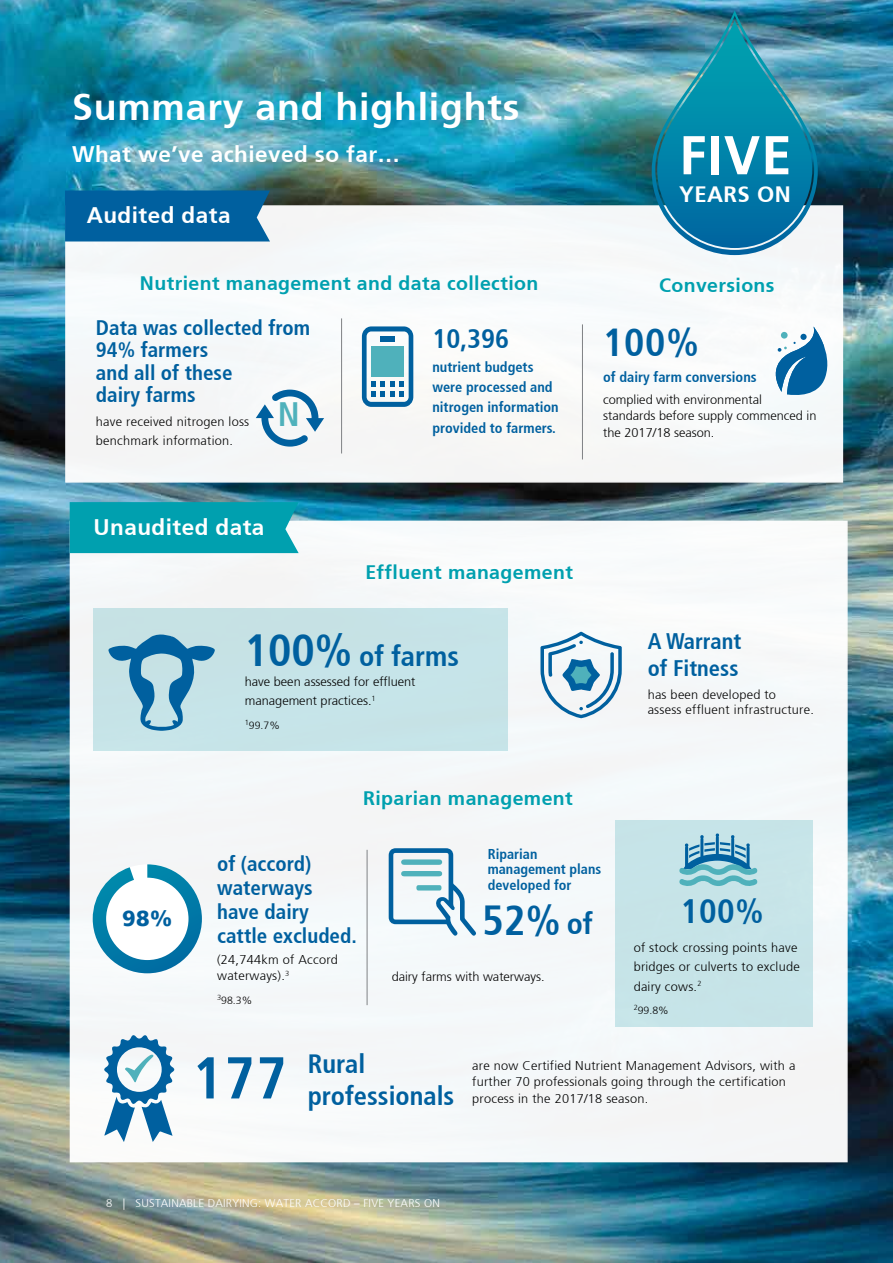
<style>
.page{position:relative;width:893px;height:1263px;background:#fff}
.page>*{position:absolute;margin:0;border:0;box-sizing:border-box;transform-origin:0 0}
.t1{font:700 condensed 58.95px "Frutiger 67";color:#00609f}
.t2{font:700 54.6px "Frutiger";color:#fff}
.t3{font:700 condensed 42px "Frutiger 67";color:#00609f}
.t4{font:700 condensed 39px "Frutiger 67";color:#00609f}
.t5{font:700 37.5px "Frutiger";letter-spacing:.02em;color:#fff}
.t6{font:700 condensed 33.9px "Frutiger 67";color:#4fb1bb}
.t7{font:700 condensed 33.75px "Frutiger 67";color:#00609f}
.t8{font:700 condensed 30px "Frutiger 67";color:#00609f}
.t9{font:700 condensed 28.5px "Frutiger 67";color:#00609f}
.t10{font:700 condensed 26.85px "Frutiger 67";color:#00609f}
.t11{font:700 condensed 26.4px/31.8px "Frutiger 67";color:#00609f}
.t12{font:700 22.5px "Frutiger";letter-spacing:.02em;color:#fff}
.t13{font:700 condensed 22.5px/27px "Frutiger 67";color:#00609f}
.t14{font:700 22.2px "Frutiger";letter-spacing:.02em;color:#fff}
.t15{font:900 22.05px "Frutiger LT";color:#00609f}
.t16{font:700 condensed 21px/22.5px "Frutiger 67";color:#00609f}
.t17{font:700 19.5px "Frutiger";letter-spacing:.02em;color:#00a0af}
.t18{font:700 condensed 14.4px/20.4px "Frutiger 67";color:#00609f}
.t19{font:700 condensed 14.25px/15.6px "Frutiger 67";color:#00609f}
.t20{font:300 12.75px/19.5px "Frutiger";letter-spacing:.02em;color:#000}
.t21{font:300 12.75px/16.5px "Frutiger";color:#000}
.t22{font:300 11.25px "Frutiger";letter-spacing:.02em;color:#fff}
.t23{font:300 10.5px "Frutiger";color:#000}
.s1{font-size:45px}
</style>
<div class="page">
<img style="left:0;top:0;width:893px;height:1263px">
<div style="left:70px;top:521px;width:778px;height:641px;background:#f4f8f9"></div>
<div style="left:65px;top:205px;width:778px;height:278px;background:#f6f9f9;border:2px solid #fff"></div>
<div style="left:65px;top:190px;width:205px;height:51px;background:#00609f"></div>
<svg style="left:775px;top:326px;width:53px;height:69px"></svg>
<div style="left:800px;top:334px;width:7px;height:6px;background:#00609f;border-radius:50%"></div>
<hr style="left:341px;top:318px;width:1px;height:135px;background:#808285">
<svg style="left:362px;top:326px;width:51px;height:81px"></svg>
<svg style="left:256px;top:390px;width:68px;height:57px"></svg>
<img style="left:652px;top:10px;width:166px;height:245px">
<div style="left:615px;top:820px;width:197px;height:206px;background:#c6e4e8"></div>
<svg style="left:93px;top:864px;width:109px;height:109px"></svg>
<div style="left:106px;top:878px;width:82px;height:82px;background:#fff;border-radius:50%"></div>
<svg style="left:389px;top:848px;width:87px;height:87px"></svg>
<svg style="left:679px;top:833px;width:79px;height:53px"></svg>
<hr style="left:367px;top:850px;width:1px;height:155px;background:#808285">
<div style="left:70px;top:502px;width:229px;height:51px;background:#00a0af"></div>
<div style="left:94px;top:608px;width:414px;height:142px;background:#c6e4e7"></div>
<svg style="left:104px;top:1035px;width:71px;height:107px"></svg>
<hr style="left:582px;top:324px;width:1px;height:135px;background:#808285">
<svg style="left:108px;top:634px;width:107px;height:97px"></svg>
<svg style="left:540px;top:632px;width:82px;height:86px"></svg>
<h3 class="t5" style="left:72px;top:85px;width:449px">Summary and highlights</h3>
<h3 class="t12" style="left:72px;top:141px;width:330px">What we’ve achieved so far…</h3>
<h3 class="t12" style="left:87px;top:202px;width:145px">Audited data</h3>
<h2 class="t2" style="left:679px;top:123px;width:114px">FIVE</h2>
<h3 class="t14" style="left:679px;top:182px;width:113px">YEARS ON</h3>
<h3 class="t17" style="left:140px;top:272px;width:400px">Nutrient management and data collection</h3>
<h3 class="t17" style="left:659px;top:274px;width:117px">Conversions</h3>
<h3 class="t16" style="left:96px;top:316px;width:216px">Data was collected from<br>94% farmers<br>and all of these<br>dairy farms</h3>
<p class="t20" style="left:96px;top:412px;width:155px">have received nitrogen loss benchmark information.</p>
<h3 class="t4" style="left:603px;top:319px;width:97px">100%</h3>
<p class="t18" style="left:603px;top:366px;width:155px">of dairy farm conversions</p>
<h3 class="t10" style="left:432px;top:322px;width:78px">10,396</h3>
<p class="t18" style="left:432px;top:356px;width:128px">nutrient budgets were processed and nitrogen information provided to farmers.</p>
<p class="t21" style="left:603px;top:391px;width:215px">complied with environmental standards before supply commenced in the 2017/18 season.</p>
<h3 class="t6" style="left:278px;top:395px;width:23px">N</h3>
<h3 class="t12" style="left:94px;top:513px;width:172px">Unaudited data</h3>
<h3 class="t17" style="left:365px;top:561px;width:209px">Effluent management</h3>
<h3 class="t9" style="left:245px;top:639px;width:216px"><span class="s1">100%</span> of farms</h3>
<p class="t21" style="left:245px;top:672px;width:172px;line-height:19.5px">have been assessed for effluent management practices.<sup>1</sup></p>
<p class="t23" style="left:245px;top:719px;width:37px"><sup>1</sup>99.7%</p>
<h3 class="t15" style="left:122px;top:905px;width:51px">98%</h3>
<h3 class="t17" style="left:363px;top:786px;width:211px">Riparian management</h3>
<h3 class="t16" style="left:217px;top:852px;width:141px;line-height:24px">of (accord) waterways have dairy cattle excluded.</h3>
<p class="t20" style="left:217px;top:951px;width:122px;line-height:16.5px">(24,744km of Accord waterways).<sup>3</sup></p>
<p class="t23" style="left:217px;top:994px;width:37px"><sup>3</sup>98.3%</p>
<p class="t19" style="left:488px;top:846px;width:115px">Riparian management plans developed for</p>
<h3 class="t3" style="left:482px;top:895px;width:80px">52%</h3>
<h3 class="t8" style="left:567px;top:906px;width:28px">of</h3>
<p class="t21" style="left:392px;top:969px;width:154px">dairy farms with waterways.</p>
<h3 class="t13" style="left:648px;top:627px;width:95px">A Warrant of Fitness</h3>
<p class="t20" style="left:648px;top:687px;width:168px;line-height:15px">has been developed to<br>assess effluent infrastructure.</p>
<h3 class="t7" style="left:681px;top:892px;width:84px">100%</h3>
<p class="t20" style="left:634px;top:937px;width:168px">of stock crossing points have bridges or culverts to exclude dairy cows.<sup>2</sup></p>
<p class="t23" style="left:634px;top:1005px;width:37px"><sup>2</sup>99.8%</p>
<h3 class="t11" style="left:308px;top:1048px;width:148px">Rural professionals</h3>
<h1 class="t1" style="left:193px;top:1043px;width:96px">177</h1>
<p class="t20" style="left:472px;top:1057px;width:325px;line-height:16.5px">are now Certified Nutrient Management Advisors, with a further 70 professionals going through the certification process in the 2017/18 season.</p>
<p class="t22" style="left:106px;top:1197px;width:335px">8 | SUSTAINABLE DAIRYING: WATER ACCORD – FIVE YEARS ON</p>
</div>
